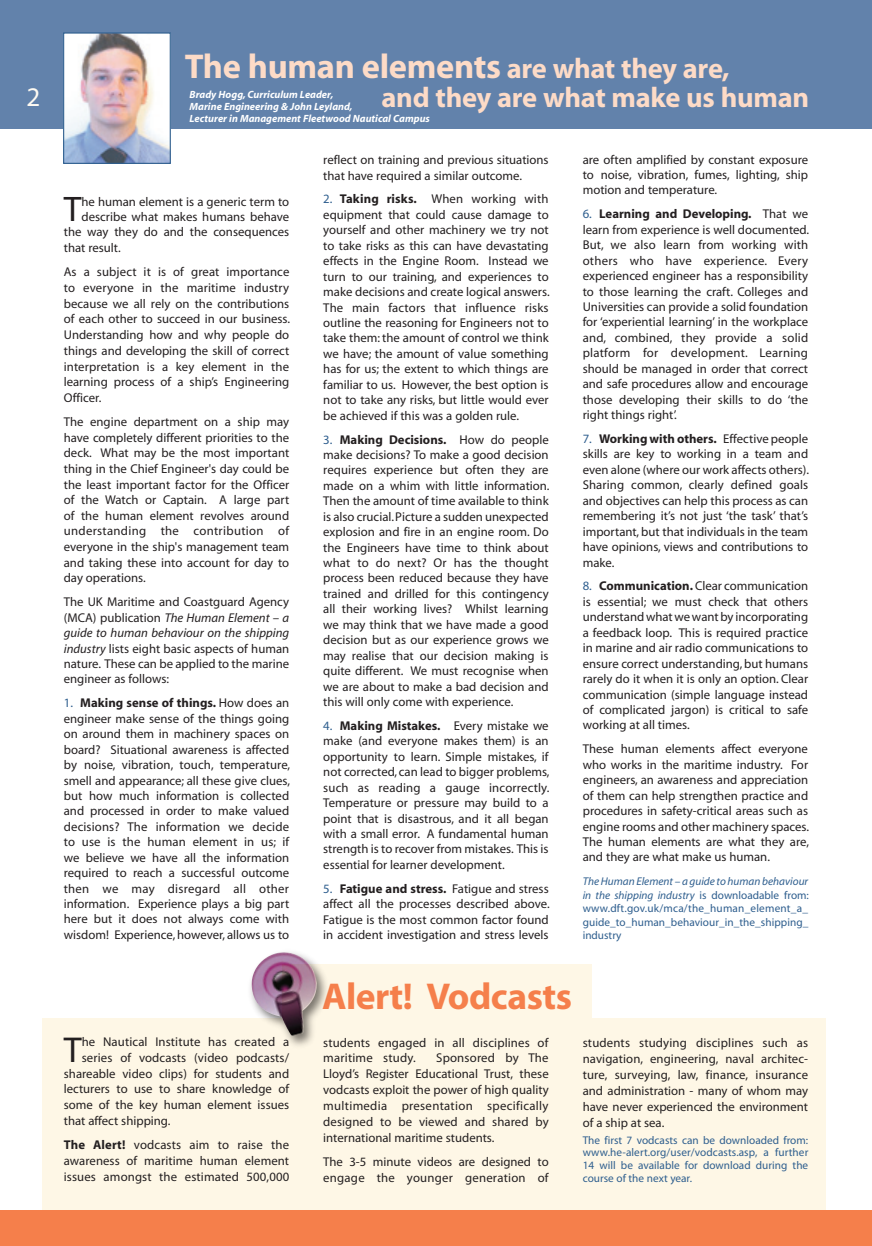
<style>
.page{position:relative;width:872px;height:1246px;background:#fff}
.page>*{position:absolute;margin:0;border:0;box-sizing:border-box;transform-origin:0 0}
.t1{font:700 37.5px "Myriad";letter-spacing:-.015em;color:#f57f4b}
.t2{font:36.15px "Myriad";color:#231f20}
.t3{font:35.7px "Myriad";color:#231f20}
.t4{font:700 34.5px "Myriad";letter-spacing:-.01em;color:#fddbc7}
.t5{font:700 28.5px "Myriad";letter-spacing:-.01em;color:#fddbc7}
.t6{font:27px "Myriad";color:#fefaf2}
.t7{font:12.75px/15.5px "Myriad";color:#231f20;text-align:justify}
.t8{font:12.75px/16px "Myriad Pro";letter-spacing:.005em;color:#231f20;text-align:justify}
.t9{font:11.25px/13.5px "Myriad";letter-spacing:.005em;color:#2e5e8e;text-align:justify}
.t10{font:11.25px/12.8px "Myriad Pro";color:#2e5e8e;text-align:justify}
.t11{font:italic 700 10.5px/12px "Myriad";color:#fff}
.s1{font-size:28.5px}
.s2{font-style:italic}
.s3{color:#2e5e8e}
.s4{font-weight:700}
</style>
<div class="page">
<div style="left:282px;top:964px;width:309px;height:65px;background:#fef7e6"></div>
<div style="left:43px;top:1019px;width:783px;height:205px;background:#fef7e6"></div>
<div style="left:0;top:0;width:872px;height:129px;background:#6282ab"></div>
<div style="left:0;top:1211px;width:872px;height:35px;background:#f57f4b"></div>
<img style="left:63px;top:32px;width:108px;height:132px">
<div style="left:246px;top:947px;width:85px;height:102px;background:#231f20;opacity:.6"></div>
<img style="left:276px;top:1011px;width:27px;height:25px">
<h3 class="t6" style="left:26px;top:83px;width:15px">2</h3>
<h3 class="t4" style="left:185px;top:49px;width:546px">The human elements <span class="s1">are what they are,</span></h3>
<h3 class="t5" style="left:381px;top:83px;width:429px">and they are what make us human</h3>
<p class="t11" style="left:190px;top:89px;width:242px">Brady Hogg, Curriculum Leader,<br>Marine Engineering &amp; John Leyland,<br>Lecturer in Management Fleetwood Nautical Campus</p>
<h3 class="t3" style="left:64px;top:191px;width:19px">T</h3>
<p class="t7" style="left:81px;top:194px;width:209px">he human element is a generic term to</p>
<p class="t7" style="left:81px;top:210px;width:209px">describe what makes humans behave</p>
<p class="t7" style="left:64px;top:225px;width:227px">the way they do and the consequences</p>
<p class="t7" style="left:64px;top:240px;width:58px">that result.</p>
<p class="t7" style="left:64px;top:265px;width:228px">As a subject it is of great importance to everyone in the maritime industry because we all rely on the contributions of each other to succeed in our business.<br>Understanding how and why people do things and developing the skill of correct interpretation is a key element in the learning process of a ship’s Engineering Officer.</p>
<p class="t7" style="left:64px;top:415px;width:227px">The engine department on a ship may have completely different priorities to the deck. What may be the most important thing in the Chief Engineer's day could be the least important factor for the Officer of the Watch or Captain. A large part of the human element revolves around understanding the contribution of everyone in the ship's management team and taking these into account for day to day operations.</p>
<p class="t7" style="left:64px;top:595px;width:227px">The UK Maritime and Coastguard Agency (MCA) publication <span class="s2">The Human Element – a guide to human behaviour on the shipping industry</span> lists eight basic aspects of human nature. These can be applied to the marine engineer as follows:</p>
<p class="t7" style="left:64px;top:696px;width:228px"><span class="s3">1.</span> <span class="s4">Making sense of things.</span> How does an engineer make sense of the things going on around them in machinery spaces on board? Situational awareness is affected by noise, vibration, touch, temperature, smell and appearance; all these give clues, but how much information is collected and processed in order to make valued decisions? The information we decide to use is the human element in us; if we believe we have all the information required to reach a successful outcome then we may disregard all other information. Experience plays a big part here but it does not always come with wisdom! Experience, however, allows us to</p>
<h2 class="t2" style="left:64px;top:1032px;width:19px">T</h2>
<p class="t7" style="left:82px;top:1035px;width:209px">he Nautical Institute has created a</p>
<p class="t7" style="left:82px;top:1050px;width:209px">series of vodcasts (video podcasts/</p>
<p class="t7" style="left:64px;top:1066px;width:227px">shareable video clips) for students and</p>
<p class="t7" style="left:64px;top:1082px;width:227px">lecturers to use to share knowledge of</p>
<p class="t7" style="left:64px;top:1098px;width:227px">some of the key human element issues</p>
<p class="t7" style="left:64px;top:1113px;width:108px">that affect shipping.</p>
<p class="t8" style="left:64px;top:1137px;width:227px"><span class="s4">The Alert!</span> vodcasts aim to raise the awareness of maritime human element issues amongst the estimated 500,000</p>
<p class="t7" style="left:323px;top:153px;width:227px">reflect on training and previous situations that have required a similar outcome.</p>
<p class="t7" style="left:323px;top:192px;width:228px"><span class="s3">2.</span> <span class="s4">Taking risks.</span> When working with equipment that could cause damage to yourself and other machinery we try not to take risks as this can have devastating effects in the Engine Room. Instead we turn to our training, and experiences to make decisions and create logical answers.<br>The main factors that influence risks outline the reasoning for Engineers not to take them: the amount of control we think we have; the amount of value something has for us; the extent to which things are familiar to us. However, the best option is not to take any risks, but little would ever be achieved if this was a golden rule.</p>
<p class="t7" style="left:323px;top:432px;width:228px"><span class="s3">3.</span> <span class="s4">Making Decisions.</span> How do people make decisions? To make a good decision requires experience but often they are made on a whim with little information.<br>Then the amount of time available to think is also crucial. Picture a sudden unexpected explosion and fire in an engine room. Do the Engineers have time to think about what to do next? Or has the thought process been reduced because they have trained and drilled for this contingency all their working lives? Whilst learning we may think that we have made a good decision but as our experience grows we may realise that our decision making is quite different. We must recognise when we are about to make a bad decision and this will only come with experience.</p>
<p class="t7" style="left:323px;top:718px;width:228px"><span class="s3">4.</span> <span class="s4">Making Mistakes.</span> Every mistake we make (and everyone makes them) is an opportunity to learn. Simple mistakes, if not corrected, can lead to bigger problems, such as reading a gauge incorrectly.<br>Temperature or pressure may build to a point that is disastrous, and it all began with a small error. A fundamental human strength is to recover from mistakes. This is essential for learner development.</p>
<p class="t7" style="left:323px;top:881px;width:228px"><span class="s3">5.</span> <span class="s4">Fatigue and stress.</span> Fatigue and stress affect all the processes described above.<br>Fatigue is the most common factor found in accident investigation and stress levels</p>
<p class="t7" style="left:583px;top:152px;width:227px">are often amplified by constant exposure to noise, vibration, fumes, lighting, ship motion and temperature.</p>
<p class="t7" style="left:583px;top:207px;width:228px"><span class="s3">6.</span> <span class="s4">Learning and Developing.</span> That we learn from experience is well documented.<br>But, we also learn from working with others who have experience. Every experienced engineer has a responsibility to those learning the craft. Colleges and Universities can provide a solid foundation for ‘experiential learning’ in the workplace and, combined, they provide a solid platform for development. Learning should be managed in order that correct and safe procedures allow and encourage those developing their skills to do ‘the right things right’.</p>
<p class="t7" style="left:583px;top:432px;width:228px"><span class="s3">7.</span> <span class="s4">Working with others.</span> Effective people skills are key to working in a team and even alone (where our work affects others).<br>Sharing common, clearly defined goals and objectives can help this process as can remembering it’s not just ‘the task’ that’s important, but that individuals in the team have opinions, views and contributions to make.</p>
<p class="t7" style="left:583px;top:579px;width:227px"><span class="s3">8.</span> <span class="s4">Communication.</span> Clear communication is essential; we must check that others understand what we want by incorporating a feedback loop. This is required practice in marine and air radio communications to ensure correct understanding, but humans rarely do it when it is only an option. Clear communication (simple language instead of complicated jargon) is critical to safe working at all times.</p>
<p class="t7" style="left:583px;top:742px;width:228px">These human elements affect everyone who works in the maritime industry. For engineers, an awareness and appreciation of them can help strengthen practice and procedures in safety-critical areas such as engine rooms and other machinery spaces.<br>The human elements are what they are, and they are what make us human.</p>
<p class="t9" style="left:583px;top:875px;width:228px"><span class="s2">The Human Element – a guide to human behaviour in the shipping industry</span> is downloadable from: www.dft.gov.uk/mca/the_human_element_a_ guide_to_human_behaviour_in_the_shipping_ industry</p>
<h1 class="t1" style="left:322px;top:977px;width:251px">Alert! Vodcasts</h1>
<p class="t8" style="left:323px;top:1034px;width:227px">students engaged in all disciplines of maritime study.</p>
<p class="t8" style="left:323px;top:1050px;width:227px;text-indent:113px">Sponsored by The Lloyd’s Register Educational Trust, these vodcasts exploit the power of high quality multimedia presentation specifically designed to be viewed and shared by international maritime students.</p>
<p class="t8" style="left:323px;top:1154px;width:227px">The 3-5 minute videos are designed to engage the younger generation of</p>
<p class="t8" style="left:583px;top:1034px;width:227px">students studying disciplines such as navigation, engineering, naval architec&shy;ture, surveying, law, finance, insurance and administration - many of whom may have never experienced the environment of a ship at sea.</p>
<p class="t10" style="left:583px;top:1133px;width:227px">The first 7 vodcasts can be downloaded from: www.he-alert.org/user/vodcasts.asp, a further 14 will be available for download during the course of the next year.</p>
</div>
